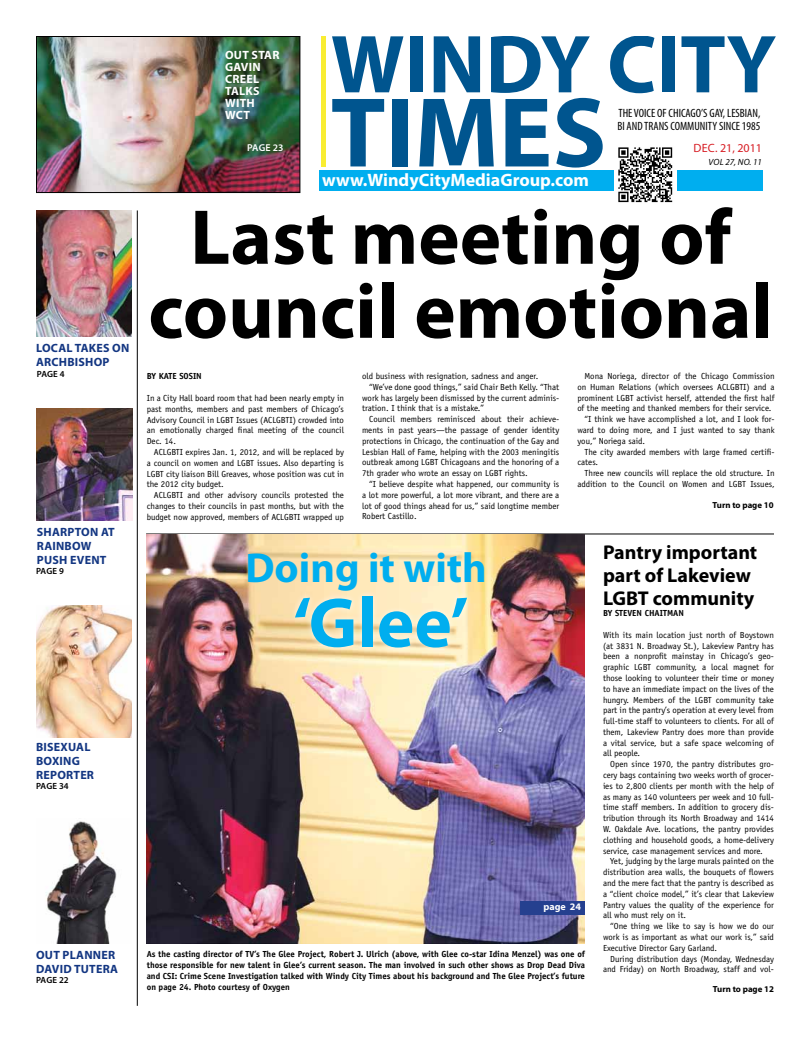
<style>
.page{position:relative;width:810px;height:1044px;background:#fff}
.page>*{position:absolute;margin:0;border:0;box-sizing:border-box;transform-origin:0 0}
.t1{font:700 100.1px "Myriad Pro";color:#00558f}
.t2{font:700 83.1px "Myriad Pro";color:#00558f}
.t3{font:700 78.5px/74px "Myriad Pro";color:#000;text-align:center}
.t4{font:700 71px "Myriad Pro";color:#00aeef}
.t5{font:700 42px "Myriad Pro";color:#00aeef}
.t6{font:700 20px/23px "Myriad Pro";color:#000}
.t7{font:700 18px "Myriad Pro";color:#fff}
.t8{font:700 12px/14px "Myriad Pro";letter-spacing:.02em;color:#133682}
.t9{font:condensed 12px/13.5px "Myriad Pro";color:#000}
.t10{font:700 12px/12px "Myriad Pro";letter-spacing:.02em;color:#fff}
.t11{font:12px "Myriad Pro";color:#d71d24}
.t12{font:600 10px "Myriad Pro";color:#fff}
.t13{font:700 10px "Myriad Pro";color:#fff}
.t14{font:600 9px "Myriad Pro";color:#000}
.t15{font:italic 9px "Myriad Pro";letter-spacing:.02em;color:#000}
.t16{font:8.8px/10.8px "Officina Sans";color:#000;text-align:justify}
.t17{font:700 8.8px/11px "Officina Sans";color:#000;text-align:justify}
.t18{font:700 8.8px "Myriad Pro";color:#000}
</style>
<div class="page">
<hr style="left:321px;top:36px;width:4px;height:130px;background:#f9ed32">
<img style="left:38px;top:38px;width:260px;height:153px">
<div style="left:36px;top:36px;width:264px;height:157px;border:1px solid #000"></div>
<div style="left:319px;top:170px;width:444px;height:20px;background:#00aeef"></div>
<img style="left:614px;top:147px;width:63px;height:56px">
<hr style="left:137px;top:210px;width:1px;height:796px;background:#000">
<img style="left:37px;top:409px;width:95px;height:111px">
<img style="left:36px;top:210px;width:96px;height:126px">
<img style="left:46px;top:821px;width:71px;height:123px">
<img style="left:36px;top:605px;width:96px;height:133px">
<hr style="left:146px;top:533px;width:628px;height:1px;background:#000">
<img style="left:147px;top:534px;width:438px;height:410px">
<div style="left:520px;top:901px;width:65px;height:13px;background:#25408f"></div>
<div style="left:289px;top:590px;width:184px;height:64px;background:#fff;opacity:.75"></div>
<h3 class="t8" style="left:36px;top:340px;width:9px">local</h3>
<h3 class="t8" style="left:75px;top:340px;width:8px">takes</h3>
<h3 class="t8" style="left:112px;top:340px;width:9px">on</h3>
<h3 class="t8" style="left:36px;top:354px;width:9px">arch</h3>
<h3 class="t8" style="left:67px;top:354px;width:16px">bisho</h3>
<h3 class="t8" style="left:103px;top:354px;width:8px">p</h3>
<p class="t14" style="left:37px;top:369px;width:29px">PAGE 4</p>
<h3 class="t8" style="left:37px;top:524px;width:9px">shar</h3>
<h3 class="t8" style="left:68px;top:524px;width:16px">pton</h3>
<h3 class="t8" style="left:101px;top:524px;width:8px">at</h3>
<h3 class="t8" style="left:37px;top:538px;width:8px">rain</h3>
<h3 class="t8" style="left:65px;top:538px;width:18px">bow</h3>
<h3 class="t8" style="left:37px;top:552px;width:16px">push</h3>
<h3 class="t8" style="left:70px;top:552px;width:9px">event</h3>
<p class="t14" style="left:36px;top:566px;width:29px">PAGE 9</p>
<h3 class="t8" style="left:36px;top:739px;width:41px">bisexual boxing reporter</h3>
<p class="t14" style="left:36px;top:780px;width:34px">PAGE 34</p>
<h3 class="t8" style="left:36px;top:947px;width:83px">OUT PLANNER<br>DAVID TUTERA</h3>
<p class="t14" style="left:36px;top:975px;width:34px">PAGE 22</p>
<h3 class="t10" style="left:225px;top:49px;width:56px">OUT STAR<br>GAVIN<br>CREEL<br>TALKS<br>WITH<br>WCT</h3>
<p class="t12" style="left:247px;top:141px;width:38px">PAGE 23</p>
<h2 class="t2" style="left:331px;top:10px;width:447px">WINDY CITY</h2>
<h1 class="t1" style="left:331px;top:67px;width:277px">TIMES</h1>
<h3 class="t9" style="left:617px;top:106px;width:145px">THE VOICE OF CHICAGO’S GAY, LESBIAN,<br>BI AND TRANS COMMUNITY SINCE 1985</h3>
<h3 class="t11" style="left:694px;top:141px;width:70px">Dec. 21, 2011</h3>
<p class="t15" style="left:708px;top:156px;width:55px">VOL 27, NO. 11</p>
<h3 class="t7" style="left:322px;top:168px;width:268px">www.WindyCityMediaGroup.com</h3>
<h3 class="t3" style="left:148px;top:198px;width:626px">Last meeting of council emotional</h3>
<p class="t17" style="left:147px;top:371px;width:57px">by kate sosin</p>
<p class="t16" style="left:147px;top:393px;width:199px">In a City Hall board room that had been nearly empty in past months, members and past members of Chicago’s Advisory Council in LGBT Issues (ACLGBTI) crowded into an emotionally charged final meeting of the council Dec. 14.</p>
<p class="t16" style="left:147px;top:447px;width:199px;text-indent:7px">ACLGBTI expires Jan. 1, 2012, and will be replaced by a council on women and LGBT issues. Also departing is LGBT city liaison Bill Greaves, whose position was cut in the 2012 city budget.</p>
<p class="t16" style="left:147px;top:490px;width:199px;text-indent:7px">ACLGBTI and other advisory councils protested the changes to their councils in past months, but with the budget now approved, members of ACLGBTI wrapped up</p>
<p class="t16" style="left:585px;top:371px;width:192px">Mona Noriega, director of the Chicago Commission</p>
<p class="t16" style="left:577px;top:381px;width:199px">on Human Relations (which oversees ACLGBTI) and a</p>
<p class="t16" style="left:577px;top:392px;width:199px">prominent LGBT activist herself, attended the first half</p>
<p class="t16" style="left:577px;top:403px;width:195px">of the meeting and thanked members for their service.</p>
<p class="t16" style="left:585px;top:414px;width:192px">“I think we have accomplished a lot, and I look for-</p>
<p class="t16" style="left:577px;top:425px;width:199px">ward to doing more, and I just wanted to say thank</p>
<p class="t16" style="left:577px;top:435px;width:69px">you,” Noriega said.</p>
<p class="t16" style="left:585px;top:446px;width:192px">The city awarded members with large framed certifi-</p>
<p class="t16" style="left:577px;top:457px;width:22px">cates.</p>
<p class="t16" style="left:585px;top:468px;width:192px">Three new councils will replace the old structure. In</p>
<p class="t16" style="left:577px;top:479px;width:199px">addition to the Council on Women and LGBT Issues,</p>
<p class="t18" style="left:713px;top:500px;width:63px">Turn to page 10</p>
<p class="t16" style="left:362px;top:371px;width:178px">old business with resignation, sadness and anger.</p>
<p class="t16" style="left:369px;top:381px;width:192px">“We’ve done good things,” said Chair Beth Kelly. “That</p>
<p class="t16" style="left:362px;top:392px;width:199px">work has largely been dismissed by the current adminis-</p>
<p class="t16" style="left:362px;top:403px;width:124px">tration. I think that is a mistake.”</p>
<p class="t16" style="left:369px;top:414px;width:192px">Council members reminisced about their achieve-</p>
<p class="t16" style="left:362px;top:425px;width:199px">ments in past years—the passage of gender identity</p>
<p class="t16" style="left:362px;top:435px;width:199px">protections in Chicago, the continuation of the Gay and</p>
<p class="t16" style="left:362px;top:446px;width:199px">Lesbian Hall of Fame, helping with the 2003 meningitis</p>
<p class="t16" style="left:362px;top:457px;width:199px">outbreak among LGBT Chicagoans and the honoring of a</p>
<p class="t16" style="left:362px;top:468px;width:167px">7th grader who wrote an essay on LGBT rights.</p>
<p class="t16" style="left:369px;top:479px;width:192px">“I believe despite what happened, our community is</p>
<p class="t16" style="left:362px;top:489px;width:199px">a lot more powerful, a lot more vibrant, and there are a</p>
<p class="t16" style="left:362px;top:500px;width:199px">lot of good things ahead for us,” said longtime member</p>
<p class="t16" style="left:362px;top:511px;width:56px">Robert Castillo.</p>
<h3 class="t5" style="left:245px;top:541px;width:243px">Doing it with</h3>
<h3 class="t4" style="left:293px;top:577px;width:177px">‘Glee’</h3>
<p class="t13" style="left:543px;top:900px;width:39px">page 24</p>
<p class="t17" style="left:147px;top:948px;width:440px">As the casting director of TV’s The Glee Project, Robert J. Ulrich (above, with Glee co-star Idina Menzel) was one of those responsible for new talent in Glee’s current season. The man involved in such other shows as Drop Dead Diva and CSI: Crime Scene Investigation talked with Windy City Times about his background and The Glee Project’s future on page 24. Photo courtesy of Oxygen</p>
<h3 class="t6" style="left:603px;top:540px;width:156px">Pantry important part of Lakeview<br>LGBT community</h3>
<p class="t17" style="left:603px;top:608px;width:82px">By Steven Chaitman</p>
<p class="t16" style="left:603px;top:629px;width:173px">With its main location just north of Boystown (at 3831 N. Broadway St.), Lakeview Pantry has been a nonprofit mainstay in Chicago’s geo&shy;graphic LGBT community, a local magnet for those looking to volunteer their time or money to have an immediate impact on the lives of the hungry. Members of the LGBT community take part in the pantry’s operation at every level from full-time staff to volunteers to clients. For all of them, Lakeview Pantry does more than provide a vital service, but a safe space welcoming of all people.</p>
<p class="t16" style="left:603px;top:759px;width:173px;text-indent:7px">Open since 1970, the pantry distributes gro&shy;cery bags containing two weeks worth of grocer&shy;ies to 2,800 clients per month with the help of as many as 140 volunteers per week and 10 full&shy;time staff members. In addition to grocery dis&shy;tribution through its North Broadway and 1414<br>W. Oakdale Ave. locations, the pantry provides clothing and household goods, a home-delivery service, case management services and more.</p>
<p class="t16" style="left:603px;top:856px;width:173px;text-indent:7px">Yet, judging by the large murals painted on the distribution area walls, the bouquets of flowers and the mere fact that the pantry is described as a “client choice model,” it’s clear that Lakeview Pantry values the quality of the experience for all who must rely on it.</p>
<p class="t16" style="left:603px;top:921px;width:173px;text-indent:7px">“One thing we like to say is how we do our work is as important as what our work is,” said Executive Director Gary Garland.</p>
<p class="t16" style="left:603px;top:953px;width:172px;text-align:right">During distribution days (Monday, Wednesday and Friday) on North Broadway, staff and vol-</p>
<p class="t18" style="left:713px;top:984px;width:63px">Turn to page 12</p>
</div>
